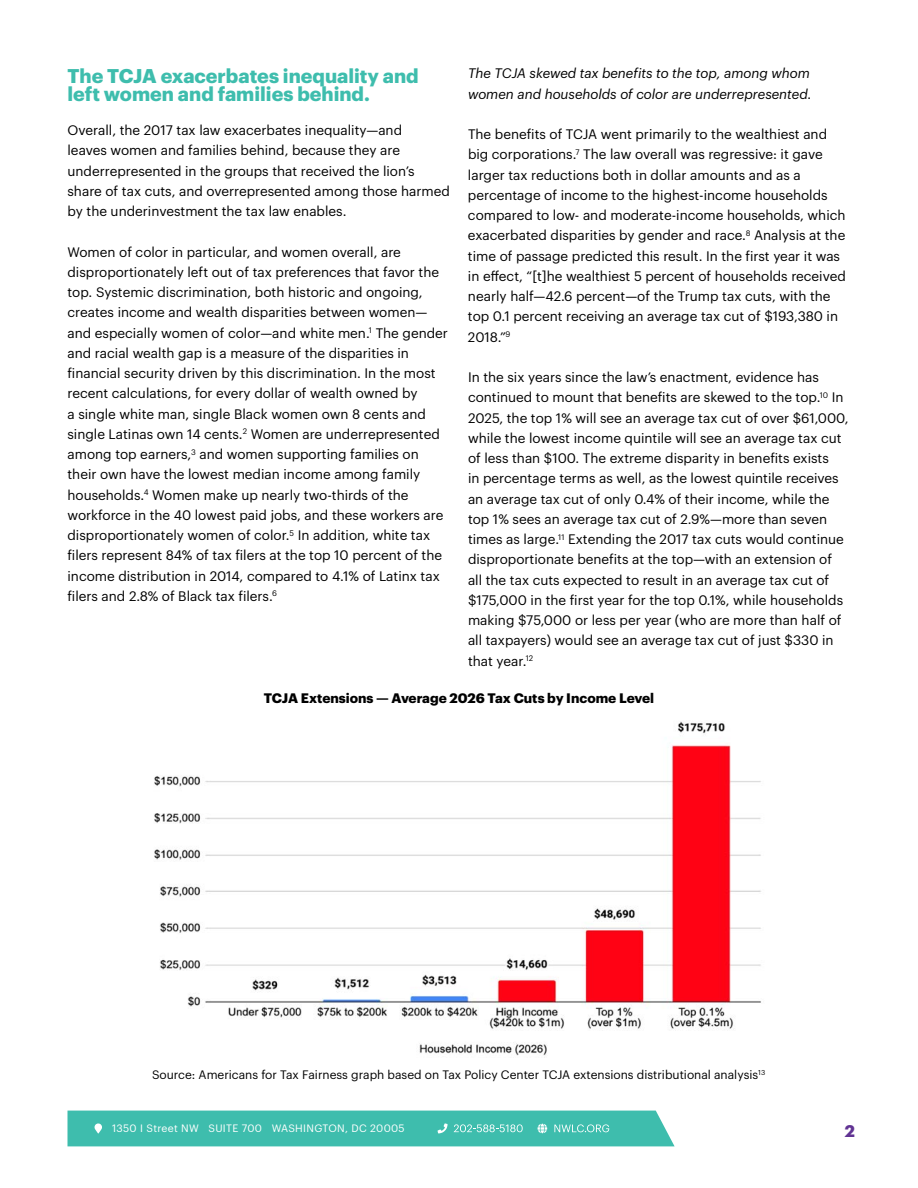
<style>
.page{position:relative;width:918px;height:1188px;background:#fff}
.page>*{position:absolute;margin:0;border:0;box-sizing:border-box;transform-origin:0 0}
.t1{font:700 19.5px/18px "Graphik";color:#3ebdad}
.t2{font:700 16.5px "Graphik";color:#613393}
.t3{font:13.5px/20.2px "Graphik";color:#000}
.t4{font:italic 13.5px/20.2px "Graphik";color:#000}
.t5{font:700 13.5px "Graphik";color:#000}
.t6{font:12px "Graphik";color:#000}
.t7{font:10.5px "Graphik";letter-spacing:.03em;color:#fff}
</style>
<div class="page">
<div style="left:67px;top:1111px;width:608px;height:35px;background:#3ebdad"></div>
<img style="left:154px;top:721px;width:607px;height:335px">
<p class="t4" style="left:468px;top:62px;width:345px">The TCJA skewed tax benefits to the top, among whom women and households of color are underrepresented.</p>
<p class="t3" style="left:468px;top:123px;width:379px">The benefits of TCJA went primarily to the wealthiest and big corporations.<sup>7</sup> The law overall was regressive: it gave larger tax reductions both in dollar amounts and as a percentage of income to the highest-income households compared to low- and moderate-income households, which exacerbated disparities by gender and race.<sup>8</sup> Analysis at the time of passage predicted this result. In the first year it was in effect, “[t]he wealthiest 5 percent of households received nearly half—42.6 percent—of the Trump tax cuts, with the top 0.1 percent receiving an average tax cut of $193,380 in 2018.”<sup>9</sup></p>
<p class="t3" style="left:468px;top:366px;width:382px">In the six years since the law’s enactment, evidence has continued to mount that benefits are skewed to the top.<sup>10</sup> In 2025, the top 1% will see an average tax cut of over $61,000, while the lowest income quintile will see an average tax cut of less than $100. The extreme disparity in benefits exists<br>in percentage terms as well, as the lowest quintile receives an average tax cut of only 0.4% of their income, while the top 1% sees an average tax cut of 2.9%—more than seven times as large.<sup>11</sup> Extending the 2017 tax cuts would continue disproportionate benefits at the top—with an extension of all the tax cuts expected to result in an average tax cut of $175,000 in the first year for the top 0.1%, while households making $75,000 or less per year (who are more than half of all taxpayers) would see an average tax cut of just $330 in that year.<sup>12</sup></p>
<p class="t5" style="left:264px;top:688px;width:392px">TCJA Extensions — Average 2026 Tax Cuts by Income Level</p>
<h1 class="t1" style="left:68px;top:65px;width:353px">The TCJA exacerbates inequality and left women and families behind.</h1>
<p class="t3" style="left:68px;top:119px;width:384px">Overall, the 2017 tax law exacerbates inequality—and<br>leaves women and families behind, because they are underrepresented in the groups that received the lion’s share of tax cuts, and overrepresented among those harmed by the underinvestment the tax law enables.</p>
<p class="t3" style="left:67px;top:240px;width:382px">Women of color in particular, and women overall, are disproportionately left out of tax preferences that favor the top. Systemic discrimination, both historic and ongoing, creates income and wealth disparities between women— and especially women of color—and white men.<sup>1</sup> The gender and racial wealth gap is a measure of the disparities in financial security driven by this discrimination. In the most recent calculations, for every dollar of wealth owned by<br>a single white man, single Black women own 8 cents and single Latinas own 14 cents.<sup>2</sup> Women are underrepresented among top earners,<sup>3</sup> and women supporting families on their own have the lowest median income among family households.<sup>4</sup> Women make up nearly two-thirds of the workforce in the 40 lowest paid jobs, and these workers are disproportionately women of color.<sup>5</sup> In addition, white tax filers represent 84% of tax filers at the top 10 percent of the income distribution in 2014, compared to 4.1% of Latinx tax filers and 2.8% of Black tax filers.<sup>6</sup></p>
<p class="t6" style="left:152px;top:1066px;width:615px">Source: Americans for Tax Fairness graph based on Tax Policy Center TCJA extensions distributional analysis<sup>13</sup></p>
<p class="t7" style="left:112px;top:1120px;width:294px">1350 I Street NW SUITE 700 WASHINGTON, DC 20005</p>
<p class="t2" style="left:845px;top:1118px;width:12px">2</p>
</div>
